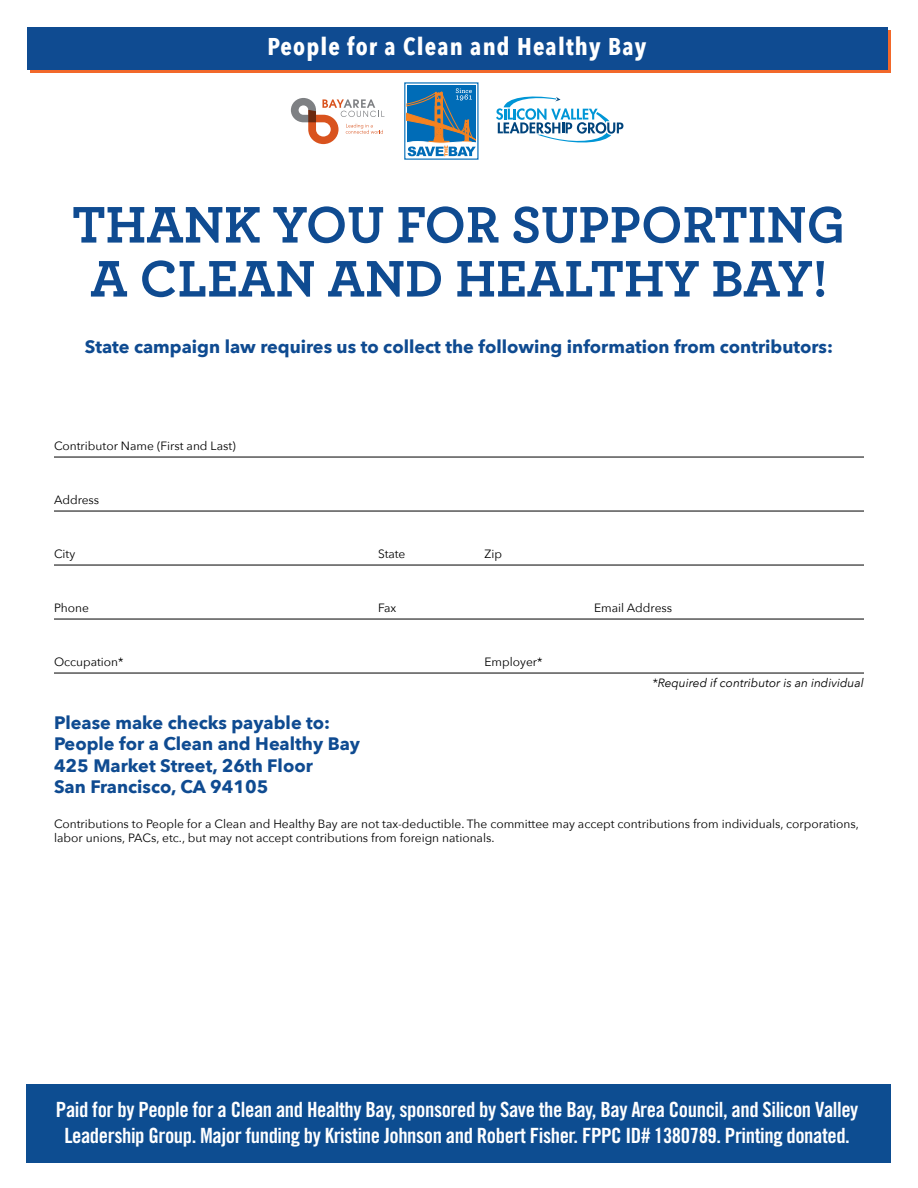
<style>
.page{position:relative;width:918px;height:1188px;background:#fff}
.page>*{position:absolute;margin:0;border:0;box-sizing:border-box;transform-origin:0 0}
.t1{font:700 54px/54px "Archer";color:#0f4b91;text-align:center}
.t2{font:700 24.3px "Avenir Next Condensed";letter-spacing:.05em;color:#fff}
.t3{font:21px/25.2px "Trade Gothic Bold Cond Twenty";letter-spacing:-.02em;color:#fff;text-align:center}
.t4{font:700 18px/21.6px "Avenir Next";color:#0f4b91}
.t5{font:12px/13.5px "Avenir Next";color:#000}
.t6{font:italic 12px "Avenir Next";color:#000}
</style>
<div class="page">
<div style="left:27px;top:1084px;width:864px;height:78px;background:#0d4d91"></div>
<div style="left:31px;top:30px;width:860px;height:43px;background:#f2682a"></div>
<div style="left:27px;top:27px;width:860px;height:42px;background:#0f4b91"></div>
<div style="left:27px;top:27px;width:861px;height:43px;border:1px solid #0f4b91"></div>
<svg style="left:291px;top:98px;width:94px;height:46px"></svg>
<svg style="left:405px;top:82px;width:72px;height:75px"></svg>
<svg style="left:496px;top:96px;width:127px;height:47px"></svg>
<hr style="left:54px;top:457px;width:810px;height:1px;background:#000">
<hr style="left:54px;top:511px;width:810px;height:1px;background:#000">
<hr style="left:54px;top:565px;width:810px;height:1px;background:#000">
<hr style="left:54px;top:619px;width:810px;height:1px;background:#000">
<hr style="left:54px;top:673px;width:810px;height:1px;background:#000">
<h2 class="t2" style="left:267px;top:32px;width:381px">People for a Clean and Healthy Bay</h2>
<h1 class="t1" style="left:72px;top:194px;width:775px">THANK YOU FOR SUPPORTING<br>A CLEAN AND HEALTHY BAY!</h1>
<h3 class="t4" style="left:85px;top:336px;width:750px">State campaign law requires us to collect the following information from contributors:</h3>
<p class="t5" style="left:54px;top:440px;width:183px">Contributor Name (First and Last)</p>
<p class="t5" style="left:54px;top:494px;width:47px">Address</p>
<p class="t5" style="left:54px;top:548px;width:23px">City</p>
<p class="t5" style="left:378px;top:548px;width:29px">State</p>
<p class="t5" style="left:484px;top:548px;width:19px">Zip</p>
<p class="t5" style="left:54px;top:602px;width:37px">Phone</p>
<p class="t5" style="left:378px;top:602px;width:20px">Fax</p>
<p class="t5" style="left:594px;top:602px;width:80px">Email Address</p>
<p class="t5" style="left:54px;top:656px;width:71px">Occupation*</p>
<p class="t5" style="left:484px;top:656px;width:60px">Employer*</p>
<p class="t6" style="left:652px;top:675px;width:213px">*Required if contributor is an individual</p>
<h3 class="t4" style="left:54px;top:711px;width:308px">Please make checks payable to:<br>People for a Clean and Healthy Bay<br>425 Market Street, 26th Floor<br>San Francisco, CA 94105</h3>
<p class="t5" style="left:54px;top:818px;width:806px">Contributions to People for a Clean and Healthy Bay are not tax-deductible. The committee may accept contributions from individuals, corporations, labor unions, PACs, etc., but may not accept contributions from foreign nationals.</p>
<h3 class="t3" style="left:56px;top:1097px;width:804px">Paid for by People for a Clean and Healthy Bay, sponsored by Save the Bay, Bay Area Council, and Silicon Valley<br>Leadership Group. Major funding by Kristine Johnson and Robert Fisher. FPPC ID# 1380789. Printing donated.</h3>
</div>
